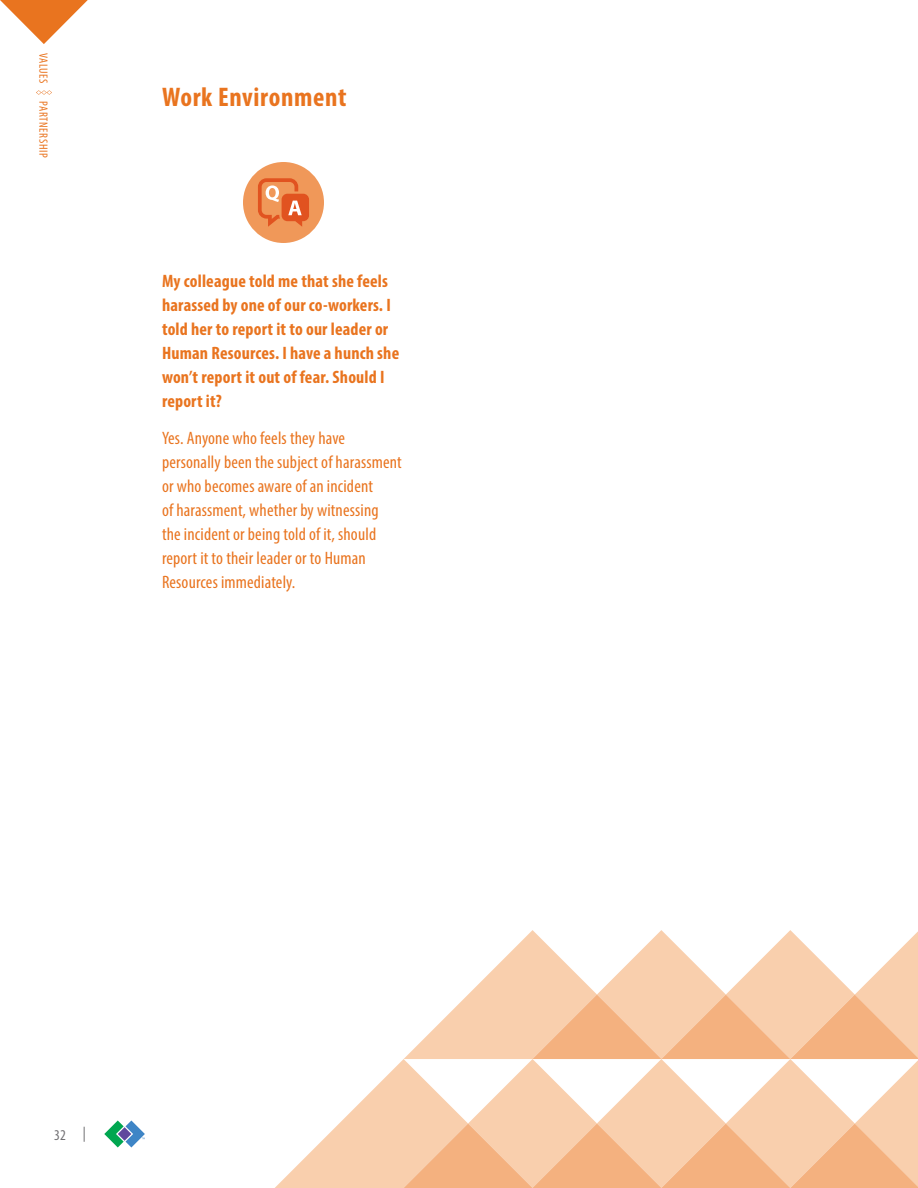
<style>
.page{position:relative;width:918px;height:1188px;background:#fff}
.page>*{position:absolute;margin:0;border:0;box-sizing:border-box;transform-origin:0 0}
.t1{font:700 condensed 27px "Myriad Pro";letter-spacing:.025em;color:#e9741f}
.t2{font:condensed 18px/24px "Myriad Pro";letter-spacing:.01em;color:#e9741f}
.t3{font:700 condensed 18px/24px "Myriad Pro";letter-spacing:.01em;color:#e9741f}
.t4{font:condensed 15px "Myriad Pro";color:#717073}
.t5{font:condensed 12px "Myriad Pro";letter-spacing:.05em;color:#e9741f}
</style>
<div class="page">
<svg style="left:0;top:0;width:88px;height:44px"></svg>
<div style="left:243px;top:162px;width:81px;height:81px;background:#f09859;border-radius:50%"></div>
<svg style="left:258px;top:178px;width:51px;height:49px"></svg>
<svg style="left:36px;top:90px;width:16px;height:5px"></svg>
<svg style="left:104px;top:1120px;width:41px;height:28px"></svg>
<svg style="left:275px;top:930px;width:643px;height:258px"></svg>
<p class="t5" style="left:48px;top:53px;width:32px;rotate:90deg">VALUES</p>
<p class="t5" style="left:48px;top:101px;width:58px;rotate:90deg">PARTNERSHIP</p>
<h1 class="t1" style="left:162px;top:87px;width:186px">Work Environment</h1>
<p class="t3" style="left:162px;top:270px;width:239px">My colleague told me that she feels harassed by one of our co-workers. I told her to report it to our leader or<br>Human Resources. I have a hunch she won’t report it out of fear. Should I report it?</p>
<p class="t2" style="left:162px;top:428px;width:241px">Yes. Anyone who feels they have personally been the subject of harassment or who becomes aware of an incident<br>of harassment, whether by witnessing the incident or being told of it, should report it to their leader or to Human Resources immediately.</p>
<p class="t4" style="left:54px;top:1129px;width:33px">32 |</p>
</div>
